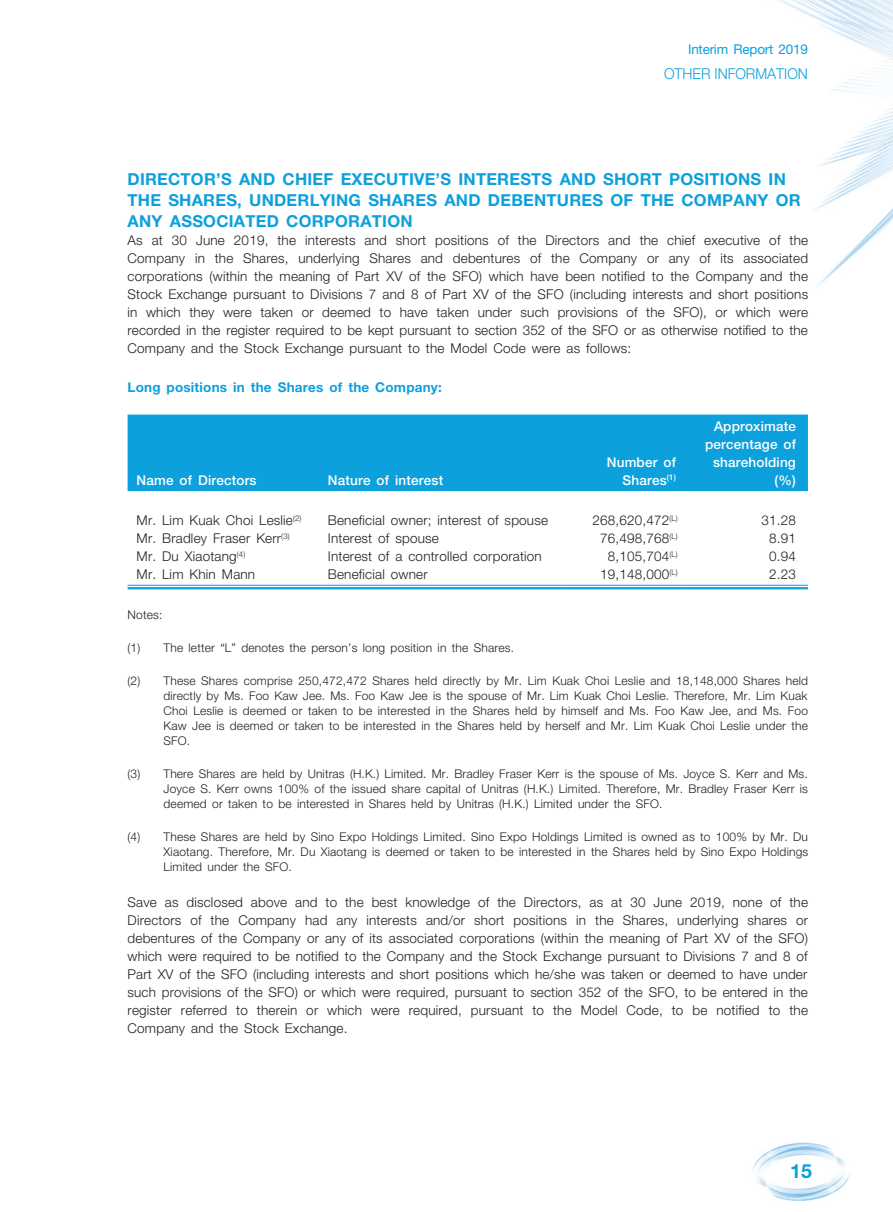
<style>
.page{position:relative;width:893px;height:1212px;background:#fff}
.page>*{position:absolute;margin:0;border:0;box-sizing:border-box;transform-origin:0 0}
.t1{font:700 19.5px "Helvetica Neue LT Std";color:#0ca0dc}
._03_H1{font:700 16.5px/21px "Helvetica Neue LT Std";letter-spacing:.015em;color:#0ca0dc}
.t2{font:300 15px "Helvetica Neue LT Std";color:#0ca0dc;scale:.95 1}
._01_Body_Text{font:300 13.5px/18px "Helvetica Neue LT Std";letter-spacing:.015em;color:#231f20;text-align:justify}
._15_Table_Stub{font:300 13.5px "Helvetica Neue LT Std";letter-spacing:.015em;color:#231f20}
._01_Body_Text-2{font:500 13.5px/18px "Helvetica Neue LT Std";letter-spacing:.015em;color:#fff;text-align:right}
._04___H2{font:700 13.5px "Helvetica Neue LT Std";letter-spacing:.015em;color:#0ca0dc}
.t3{font:13.5px "Helvetica Neue LT Std";letter-spacing:-.015em;color:#0ca0dc}
._15_Table_Stub-2{font:500 13.5px "Helvetica Neue LT Std";letter-spacing:.015em;color:#fff}
._02_Note_Text{font:300 12px/15px "Helvetica Neue LT Std";letter-spacing:.015em;color:#231f20;text-align:justify}
</style>
<div class="page">
<img style="left:127px;top:0;width:766px;height:1201px">
<div style="left:128px;top:415px;width:680px;height:76px;background:#0ca0dc"></div>
<hr style="left:128px;top:585px;width:200px;height:1px;background:#0ca0dc">
<hr style="left:128px;top:587px;width:200px;height:2px;background:#0ca0dc">
<hr style="left:328px;top:585px;width:240px;height:1px;background:#0ca0dc">
<hr style="left:328px;top:587px;width:240px;height:2px;background:#0ca0dc">
<hr style="left:568px;top:585px;width:120px;height:1px;background:#0ca0dc">
<hr style="left:568px;top:587px;width:120px;height:2px;background:#0ca0dc">
<hr style="left:688px;top:585px;width:120px;height:1px;background:#0ca0dc">
<hr style="left:688px;top:587px;width:120px;height:2px;background:#0ca0dc">
<p class="t3" style="left:688px;top:41px;width:121px">Interim Report 2019</p>
<p class="t2" style="left:664px;top:65px;width:153px">OTHER INFORMATION</p>
<p class="_03_H1" style="left:128px;top:168px;width:675px">DIRECTOR’S AND CHIEF EXECUTIVE’S INTERESTS AND SHORT POSITIONS IN<br>THE SHARES, UNDERLYING SHARES AND DEBENTURES OF THE COMPANY OR<br>ANY ASSOCIATED CORPORATION</p>
<p class="_01_Body_Text" style="left:128px;top:231px;width:682px">As at 30 June 2019, the interests and short positions of the Directors and the chief executive of the Company in the Shares, underlying Shares and debentures of the Company or any of its associated corporations (within the meaning of Part XV of the SFO) which have been notified to the Company and the Stock Exchange pursuant to Divisions 7 and 8 of Part XV of the SFO (including interests and short positions in which they were taken or deemed to have taken under such provisions of the SFO), or which were recorded in the register required to be kept pursuant to section 352 of the SFO or as otherwise notified to the Company and the Stock Exchange pursuant to the Model Code were as follows:</p>
<p class="_04___H2" style="left:128px;top:379px;width:316px">Long positions in the Shares of the Company:</p>
<p class="_15_Table_Stub-2" style="left:137px;top:472px;width:122px">Name of Directors</p>
<p class="_01_Body_Text-2" style="left:328px;top:471px;width:117px">Nature of interest</p>
<p class="_01_Body_Text-2" style="left:607px;top:453px;width:71px">Number of<br>Shares<sup>(1)</sup></p>
<p class="_01_Body_Text-2" style="left:705px;top:417px;width:92px">Approximate percentage of shareholding (%)</p>
<p class="_15_Table_Stub" style="left:137px;top:512px;width:166px">Mr. Lim Kuak Choi Leslie<sup>(2)</sup></p>
<p class="_01_Body_Text" style="left:328px;top:511px;width:222px">Beneficial owner; interest of spouse</p>
<p class="_01_Body_Text" style="left:592px;top:511px;width:87px">268,620,472<sup>(L)</sup></p>
<p class="_01_Body_Text" style="left:761px;top:511px;width:36px">31.28</p>
<p class="_15_Table_Stub" style="left:137px;top:530px;width:155px">Mr. Bradley Fraser Kerr<sup>(3)</sup></p>
<p class="_01_Body_Text" style="left:328px;top:529px;width:112px">Interest of spouse</p>
<p class="_01_Body_Text" style="left:600px;top:529px;width:79px">76,498,768<sup>(L)</sup></p>
<p class="_01_Body_Text" style="left:769px;top:529px;width:28px">8.91</p>
<p class="_15_Table_Stub" style="left:137px;top:548px;width:110px">Mr. Du Xiaotang<sup>(4)</sup></p>
<p class="_01_Body_Text" style="left:328px;top:547px;width:215px">Interest of a controlled corporation</p>
<p class="_01_Body_Text" style="left:608px;top:547px;width:71px">8,105,704<sup>(L)</sup></p>
<p class="_01_Body_Text" style="left:769px;top:547px;width:28px">0.94</p>
<p class="_15_Table_Stub" style="left:137px;top:566px;width:120px">Mr. Lim Khin Mann</p>
<p class="_01_Body_Text" style="left:328px;top:565px;width:101px">Beneficial owner</p>
<p class="_01_Body_Text" style="left:600px;top:565px;width:79px">19,148,000<sup>(L)</sup></p>
<p class="_01_Body_Text" style="left:769px;top:565px;width:28px">2.23</p>
<p class="_02_Note_Text" style="left:128px;top:607px;width:36px">Notes:</p>
<p class="_02_Note_Text" style="left:128px;top:640px;width:388px">(1) The letter “L” denotes the person’s long position in the Shares.</p>
<p class="_02_Note_Text" style="left:164px;top:673px;width:646px;text-indent:-36px">(2) These Shares comprise 250,472,472 Shares held directly by Mr. Lim Kuak Choi Leslie and 18,148,000 Shares held directly by Ms. Foo Kaw Jee. Ms. Foo Kaw Jee is the spouse of Mr. Lim Kuak Choi Leslie. Therefore, Mr. Lim Kuak Choi Leslie is deemed or taken to be interested in the Shares held by himself and Ms. Foo Kaw Jee, and Ms. Foo Kaw Jee is deemed or taken to be interested in the Shares held by herself and Mr. Lim Kuak Choi Leslie under the SFO.</p>
<p class="_02_Note_Text" style="left:164px;top:766px;width:646px;text-indent:-36px">(3) There Shares are held by Unitras (H.K.) Limited. Mr. Bradley Fraser Kerr is the spouse of Ms. Joyce S. Kerr and Ms.<br>Joyce S. Kerr owns 100% of the issued share capital of Unitras (H.K.) Limited. Therefore, Mr. Bradley Fraser Kerr is deemed or taken to be interested in Shares held by Unitras (H.K.) Limited under the SFO.</p>
<p class="_02_Note_Text" style="left:164px;top:829px;width:646px;text-indent:-36px">(4) These Shares are held by Sino Expo Holdings Limited. Sino Expo Holdings Limited is owned as to 100% by Mr. Du Xiaotang. Therefore, Mr. Du Xiaotang is deemed or taken to be interested in the Shares held by Sino Expo Holdings Limited under the SFO.</p>
<p class="_01_Body_Text" style="left:128px;top:893px;width:682px">Save as disclosed above and to the best knowledge of the Directors, as at 30 June 2019, none of the Directors of the Company had any interests and/or short positions in the Shares, underlying shares or debentures of the Company or any of its associated corporations (within the meaning of Part XV of the SFO) which were required to be notified to the Company and the Stock Exchange pursuant to Divisions 7 and 8 of Part XV of the SFO (including interests and short positions which he/she was taken or deemed to have under such provisions of the SFO) or which were required, pursuant to section 352 of the SFO, to be entered in the register referred to therein or which were required, pursuant to the Model Code, to be notified to the Company and the Stock Exchange.</p>
<p class="t1" style="left:790px;top:1159px;width:23px">15</p>
</div>
